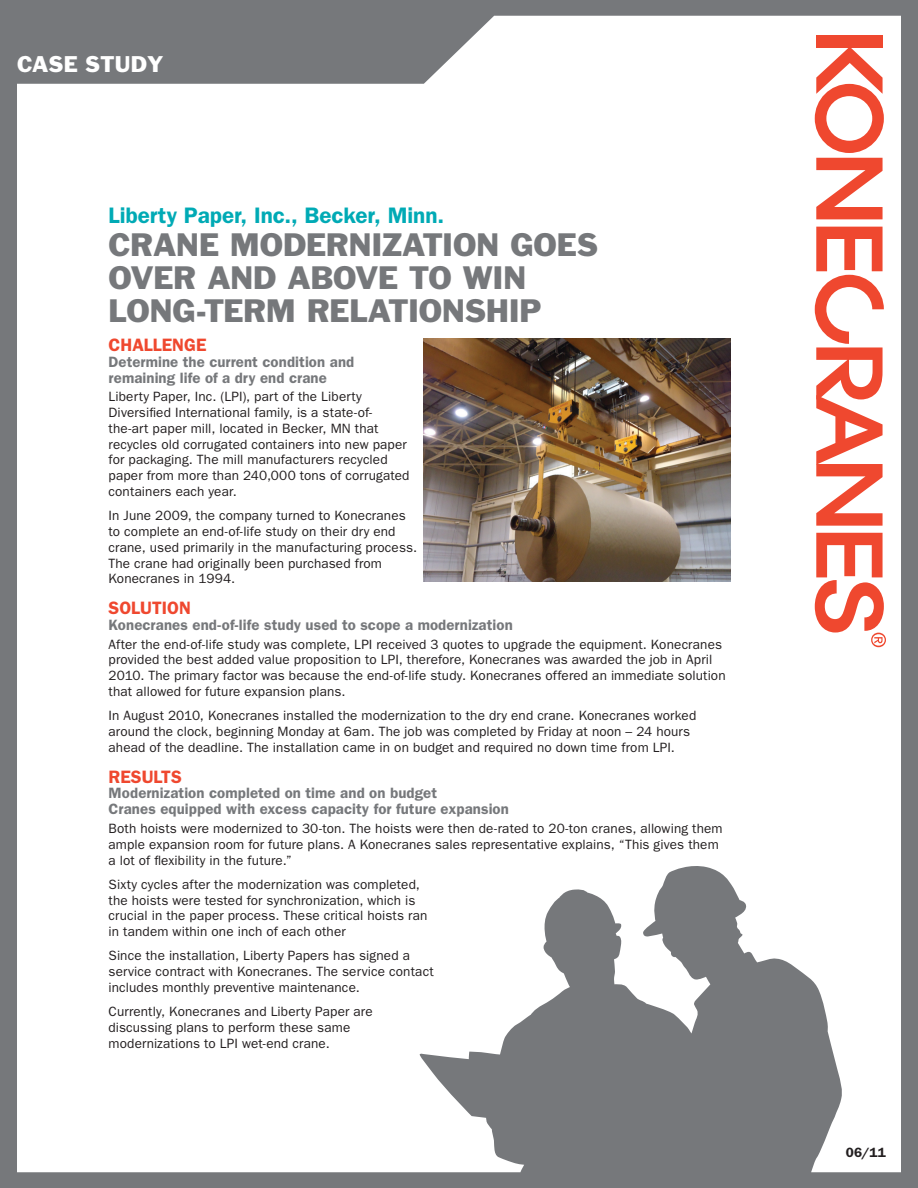
<style>
.page{position:relative;width:918px;height:1188px;background:#76787b}
.page>*{position:absolute;margin:0;border:0;box-sizing:border-box;transform-origin:0 0}
.t1{font:30px/33px "Franklin Gothic Std";letter-spacing:-.015em;color:#76787b}
.t2{font:600 22.5px "ITC Franklin Gothic Std";letter-spacing:-.005em;color:#00aab5}
.t3{font:21px "Franklin Gothic Std";color:#fff}
.t4{font:600 18px "ITC Franklin Gothic Std";color:#ef482f}
.t5{font:600 15px/15.8px "ITC Franklin Gothic Std";letter-spacing:.005em;color:#76787b}
.t6{font:13.5px/15.8px "ITC Franklin Gothic Std";letter-spacing:.01em;color:#231f20}
.t7{font:600 13.5px "ITC Franklin Gothic Std";color:#231f20}
</style>
<div class="page">
<div style="left:17px;top:16px;width:884px;height:1156px;background:#fff"></div>
<svg style="left:815px;top:533px;width:71px;height:114px;background:#f7a99d"></svg>
<svg style="left:815px;top:227px;width:69px;height:299px;background:#f7a99e"></svg>
<div style="left:816px;top:35px;width:67px;height:13px;background:#ef482f"></div>
<svg style="left:815px;top:47px;width:69px;height:172px;background:#f7a99d"></svg>
<svg style="left:417px;top:863px;width:426px;height:310px"></svg>
<img style="left:424px;top:339px;width:307px;height:242px">
<h3 class="t3" style="left:17px;top:51px;width:148px">CASE STUDY</h3>
<h2 class="t2" style="left:109px;top:202px;width:337px">Liberty Paper, Inc., Becker, Minn.</h2>
<h1 class="t1" style="left:109px;top:228px;width:491px">CRANE MODERNIZATION GOES<br>OVER AND ABOVE TO WIN<br>LONG-TERM RELATIONSHIP</h1>
<h3 class="t4" style="left:109px;top:334px;width:99px">challenge</h3>
<p class="t5" style="left:109px;top:354px;width:247px">Determine the current condition and remaining life of a dry end crane</p>
<p class="t6" style="left:109px;top:389px;width:302px">Liberty Paper, Inc. (LPI), part of the Liberty Diversified International family, is a state-of&shy;the-art paper mill, located in Becker, MN that recycles old corrugated containers into new paper for packaging. The mill manufacturers recycled paper from more than 240,000 tons of corrugated containers each year.</p>
<p class="t6" style="left:109px;top:508px;width:310px">In June 2009, the company turned to Konecranes to complete an end-of-life study on their dry end crane, used primarily in the manufacturing process.<br>The crane had originally been purchased from Konecranes in 1994.</p>
<h3 class="t4" style="left:109px;top:597px;width:82px">SOLUTION</h3>
<p class="t5" style="left:109px;top:617px;width:406px">Konecranes end-of-life study used to scope a modernization</p>
<p class="t6" style="left:109px;top:636px;width:619px">After the end-of-life study was complete, LPI received 3 quotes to upgrade the equipment. Konecranes provided the best added value proposition to LPI, therefore, Konecranes was awarded the job in April 2010. The primary factor was because the end-of-life study. Konecranes offered an immediate solution that allowed for future expansion plans.</p>
<p class="t6" style="left:109px;top:708px;width:589px">In August 2010, Konecranes installed the modernization to the dry end crane. Konecranes worked around the clock, beginning Monday at 6am. The job was completed by Friday at noon – 24 hours ahead of the deadline. The installation came in on budget and required no down time from LPI.</p>
<h3 class="t4" style="left:109px;top:766px;width:75px">RESULTS</h3>
<p class="t5" style="left:109px;top:785px;width:402px">Modernization completed on time and on budget<br>Cranes equipped with excess capacity for future expansion</p>
<p class="t6" style="left:109px;top:821px;width:616px">Both hoists were modernized to 30-ton. The hoists were then de-rated to 20-ton cranes, allowing them ample expansion room for future plans. A Konecranes sales representative explains, “This gives them a lot of flexibility in the future.”</p>
<p class="t6" style="left:109px;top:876px;width:320px">Sixty cycles after the modernization was completed, the hoists were tested for synchronization, which is crucial in the paper process. These critical hoists ran in tandem within one inch of each other</p>
<p class="t6" style="left:109px;top:948px;width:327px">Since the installation, Liberty Papers has signed a service contract with Konecranes. The service contact includes monthly preventive maintenance.</p>
<p class="t6" style="left:109px;top:1004px;width:266px">Currently, Konecranes and Liberty Paper are discussing plans to perform these same modernizations to LPI wet-end crane.</p>
<p class="t7" style="left:846px;top:1145px;width:42px">06/11</p>
</div>
